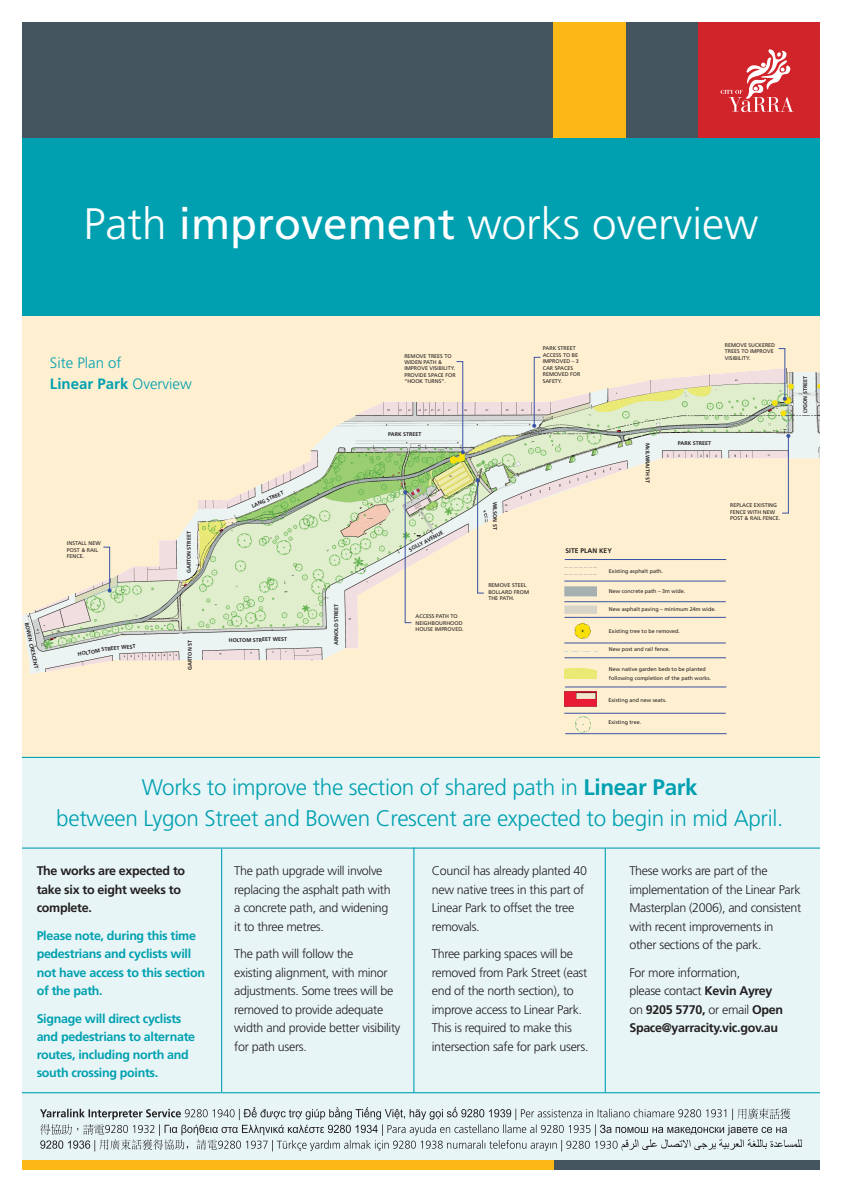
<style>
.page{position:relative;width:842px;height:1192px;background:#fff}
.page>*{position:absolute;margin:0;border:0;box-sizing:border-box;transform-origin:0 0}
.t1{font:300 44px "Frutiger LT Std";color:#fff}
.t2{font:300 22.5px/31.5px "Frutiger LT Std";letter-spacing:-.015em;color:#00a0b0;text-align:center}
.t3{font:300 15px/21px "Frutiger LT Std";color:#00a0b0}
.t4{font:300 12.5px/18.5px "Frutiger LT Std";letter-spacing:-.025em;color:#231f20}
.t5{font:700 12.5px/18.5px "Frutiger LT Std";letter-spacing:-.025em;color:#00a0b0}
.t6{font:700 12.5px/18.5px "Frutiger LT Std";letter-spacing:-.025em;color:#231f20}
.t7{font:700 6.75px "Frutiger LT Std";color:#231f20}
.t8{font:5.4px/6.5px "Frutiger LT Std";color:#231f20}
.t9{font:700 5.4px "Frutiger LT Std";color:#231f20}
.s1{font-weight:400}
.s2{font-weight:700}
.s3{font-weight:300}
</style>
<div class="page">
<div style="left:11px;top:316px;width:810px;height:850px;background:#e8f5f7"></div>
<div style="left:22px;top:316px;width:805px;height:442px;background:#feefd0"></div>
<div style="left:553px;top:1161px;width:278px;height:10px;background:#45555f"></div>
<div style="left:11px;top:1161px;width:542px;height:10px;background:#fcb814"></div>
<svg style="left:40px;top:1107px;width:762px;height:44px"></svg>
<hr style="left:14px;top:1092px;width:821px;height:1px;background:#00a0b0">
<hr style="left:10px;top:848px;width:820px;height:1px;background:#00a0b0">
<div style="left:11px;top:18px;width:823px;height:150px;background:#45555f"></div>
<div style="left:698px;top:18px;width:140px;height:121px;background:#d1232a"></div>
<div style="left:553px;top:18px;width:73px;height:121px;background:#fcb814"></div>
<svg style="left:721px;top:49px;width:73px;height:63px"></svg>
<div style="left:0;top:0;width:842px;height:21px;background:#fff"></div>
<div style="left:12px;top:139px;width:815px;height:177px;background:#00a0b0"></div>
<img style="left:22px;top:318px;width:799px;height:406px">
<svg style="left:403px;top:490px;width:9px;height:133px"></svg>
<svg style="left:476px;top:478px;width:8px;height:116px"></svg>
<svg style="left:456px;top:361px;width:9px;height:93px"></svg>
<svg style="left:103px;top:546px;width:9px;height:47px"></svg>
<svg style="left:778px;top:348px;width:9px;height:53px"></svg>
<svg style="left:532px;top:357px;width:9px;height:71px"></svg>
<svg style="left:781px;top:434px;width:9px;height:80px"></svg>
<img style="left:564px;top:568px;width:33px;height:6px">
<img style="left:564px;top:586px;width:33px;height:10px">
<img style="left:564px;top:605px;width:33px;height:9px">
<img style="left:573px;top:623px;width:19px;height:16px">
<img style="left:564px;top:692px;width:32px;height:14px">
<img style="left:575px;top:716px;width:17px;height:16px">
<img style="left:564px;top:646px;width:33px;height:8px">
<img style="left:564px;top:665px;width:33px;height:14px">
<hr style="left:564px;top:581px;width:162px;height:1px;background:#3853a3">
<hr style="left:564px;top:601px;width:162px;height:1px;background:#3853a3">
<hr style="left:564px;top:617px;width:162px;height:1px;background:#3853a3">
<hr style="left:564px;top:643px;width:162px;height:1px;background:#3853a3">
<hr style="left:564px;top:657px;width:162px;height:1px;background:#3853a3">
<hr style="left:565px;top:687px;width:161px;height:1px;background:#3853a3">
<hr style="left:564px;top:713px;width:162px;height:1px;background:#3853a3">
<hr style="left:565px;top:733px;width:162px;height:1px;background:#3853a3">
<hr style="left:565px;top:559px;width:161px;height:1px;background:#3853a3">
<hr style="left:605px;top:848px;width:1px;height:244px;background:#00a0b0">
<hr style="left:413px;top:848px;width:1px;height:245px;background:#00a0b0">
<hr style="left:221px;top:849px;width:1px;height:243px;background:#00a0b0">
<hr style="left:10px;top:757px;width:820px;height:1px;background:#00a0b0">
<div style="left:0;top:0;width:21px;height:1192px;background:#fff"></div>
<div style="left:821px;top:4px;width:21px;height:1188px;background:#fff"></div>
<h1 class="t1" style="left:84px;top:199px;width:676px">Path <span class="s1">improvement</span> works overview</h1>
<p class="t3" style="left:50px;top:352px;width:143px">Site Plan of<br><span class="s2">Linear Park</span> Overview</p>
<p class="t9" style="left:30px;top:622px;width:49px;rotate:78deg">BOWEN CRESCENT</p>
<p class="t8" style="left:67px;top:540px;width:35px">INSTALL NEW<br>POST &amp; RAIL<br>FENCE.</p>
<p class="t9" style="left:77px;top:651px;width:29px;rotate:-12deg">HOLTOM S</p>
<p class="t9" style="left:104px;top:646px;width:33px;rotate:-5deg">TREET WEST</p>
<p class="t9" style="left:186px;top:573px;width:43px;rotate:-90deg">GARTON STREET</p>
<p class="t9" style="left:187px;top:669px;width:31px;rotate:-90deg">GARTON ST</p>
<p class="t9" style="left:251px;top:503px;width:36px;rotate:-24deg">LANG STREET</p>
<p class="t9" style="left:229px;top:637px;width:60px;rotate:-1deg">HOLTOM STREET WEST</p>
<p class="t9" style="left:333px;top:645px;width:43px;rotate:-90deg">ARNOLD STREET</p>
<p class="t8" style="left:404px;top:352px;width:53px">REMOVE TREES TO<br>WIDEN PATH &amp;<br>IMPROVE VISIBILITY.<br>PROVIDE SPACE FOR “HOOK TURNS”.</p>
<p class="t9" style="left:388px;top:431px;width:35px">PARK STREET</p>
<p class="t9" style="left:408px;top:547px;width:40px;rotate:-28deg">SOLLY AVENUE</p>
<p class="t8" style="left:416px;top:613px;width:50px">ACCESS PATH TO<br>NEIGHBOURHOOD<br>HOUSE IMPROVED.</p>
<p class="t8" style="left:543px;top:345px;width:39px">PARK STREET<br>ACCESS TO BE<br>IMPROVED – 3<br>CAR SPACES<br>REMOVED FOR<br>SAFETY.</p>
<p class="t8" style="left:725px;top:342px;width:52px">REMOVE SUCKERED<br>TREES TO IMPROVE<br>VISIBILITY.</p>
<p class="t9" style="left:498px;top:502px;width:30px;rotate:90deg">WILSON ST</p>
<p class="t8" style="left:488px;top:582px;width:42px">REMOVE STEEL<br>BOLLARD FROM<br>THE PATH.</p>
<p class="t7" style="left:565px;top:547px;width:48px">SITE PLAN KEY</p>
<p class="t9" style="left:651px;top:443px;width:41px;rotate:90deg">McILWRAITH ST</p>
<p class="t9" style="left:678px;top:440px;width:35px">PARK STREET</p>
<p class="t8" style="left:609px;top:568px;width:55px">Existing asphalt path.</p>
<p class="t8" style="left:609px;top:588px;width:78px">New concrete path – 3m wide.</p>
<p class="t8" style="left:609px;top:606px;width:108px">New asphalt paving – minimum 24m wide.</p>
<p class="t8" style="left:609px;top:628px;width:72px">Existing tree to be removed.</p>
<p class="t8" style="left:609px;top:646px;width:63px">New post and rail fence.</p>
<p class="t8" style="left:609px;top:665px;width:104px;line-height:8.8px">New native garden beds to be planted following completion of the path works.</p>
<p class="t8" style="left:608px;top:697px;width:60px">Existing and new seats.</p>
<p class="t8" style="left:608px;top:719px;width:34px">Existing tree.</p>
<p class="t8" style="left:730px;top:502px;width:52px">REPLACE EXISTING<br>FENCE WITH NEW<br>POST &amp; RAIL FENCE.</p>
<h2 class="t2" style="left:56px;top:771px;width:728px">Works to improve the section of shared path in <span class="s2">Linear Park<br></span>between Lygon Street and Bowen Crescent are expected to begin in mid April.</h2>
<p class="t9" style="left:802px;top:413px;width:39px;rotate:-90deg">LYGON STREET</p>
<p class="t6" style="left:37px;top:861px;width:150px">The works are expected to take six to eight weeks to complete.</p>
<p class="t5" style="left:37px;top:926px;width:170px">Please note, during this time pedestrians and cyclists will not have access to this section of the path.</p>
<p class="t5" style="left:37px;top:1009px;width:160px;line-height:18.1px">Signage will direct cyclists and pedestrians to alternate routes, including north and south crossing points.</p>
<p class="t4" style="left:234px;top:862px;width:158px">The path upgrade will involve replacing the asphalt path with a concrete path, and widening it to three metres.</p>
<p class="t4" style="left:234px;top:945px;width:168px">The path will follow the<br>existing alignment, with minor adjustments. Some trees will be removed to provide adequate width and provide better visibility for path users.</p>
<p class="t4" style="left:432px;top:862px;width:157px">Council has already planted 40 new native trees in this part of<br>Linear Park to offset the tree removals.</p>
<p class="t4" style="left:432px;top:945px;width:158px">Three parking spaces will be removed from Park Street (east end of the north section), to improve access to Linear Park.<br>This is required to make this intersection safe for park users.</p>
<p class="t4" style="left:629px;top:862px;width:174px">These works are part of the implementation of the Linear Park<br>Masterplan (2006), and consistent with recent improvements in other sections of the park.</p>
<p class="t6" style="left:629px;top:963px;width:155px"><span class="s3">For more information,<br>please contact</span> Kevin Ayrey <span class="s3">on</span> 9205 5770, <span class="s3">or email</span> Open<br>Space@yarracity.vic.gov.au</p>
</div>
